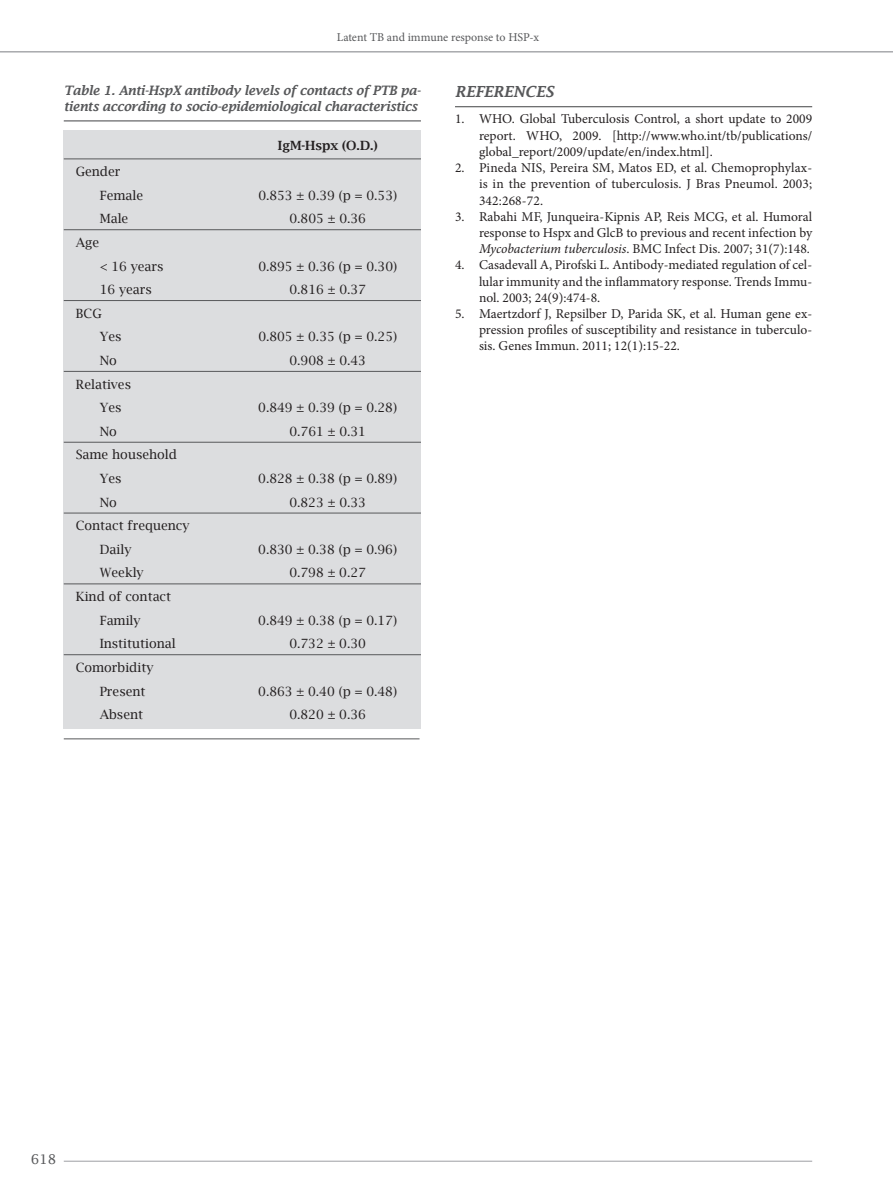
<style>
.page{position:relative;width:893px;height:1191px;background:#fff}
.page>*{position:absolute;margin:0;border:0;box-sizing:border-box;transform-origin:0 0}
.t1{font:italic 600 15px "Lucida Fax";color:#57585a}
.t2{font:13.5px/16.2px "Minion Pro";color:#231f20;text-align:justify}
.t3{font:13.5px "Lucida Fax";color:#57585a}
.t4{font:12.75px/23.5px "Lucida Bright";color:#231f20}
.t5{font:italic 600 12.75px/16.5px "Lucida Fax";letter-spacing:-.03em;color:#57585a}
.t6{font:600 12.75px "Lucida Bright";color:#231f20}
.t7{font:12px "Minion Pro";letter-spacing:-.005em;color:#57585a}
.s1{font-style:italic}
</style>
<div class="page">
<hr style="left:64px;top:1160px;width:748px;height:1px;background:#a8a9ad">
<hr style="left:0;top:51px;width:893px;height:2px;background:#a8a9ad">
<hr style="left:455px;top:106px;width:357px;height:1px;background:#57585a">
<div style="left:64px;top:130px;width:357px;height:599px;background:#dcdddf"></div>
<hr style="left:64px;top:120px;width:357px;height:1px;background:#57585a">
<hr style="left:64px;top:159px;width:357px;height:1px;background:#57585a">
<hr style="left:64px;top:229px;width:357px;height:1px;background:#57585a">
<hr style="left:64px;top:300px;width:357px;height:1px;background:#57585a">
<hr style="left:64px;top:371px;width:357px;height:1px;background:#57585a">
<hr style="left:64px;top:442px;width:357px;height:1px;background:#57585a">
<hr style="left:64px;top:513px;width:357px;height:1px;background:#57585a">
<hr style="left:64px;top:583px;width:357px;height:1px;background:#57585a">
<hr style="left:64px;top:654px;width:357px;height:1px;background:#57585a">
<hr style="left:64px;top:738px;width:356px;height:1px;background:#57585a">
<p class="t7" style="left:337px;top:29px;width:204px">Latent TB and immune response to HSP-x</p>
<p class="t5" style="left:64px;top:82px;width:359px">Table 1. Anti-HspX antibody levels of contacts of PTB pa&shy;tients according to socio-epidemiological characteristics</p>
<p class="t6" style="left:278px;top:138px;width:101px">IgM-Hspx (O.D.)</p>
<p class="t4" style="left:100px;top:160px;width:45px;text-indent:-24px">Gender<br>Female</p>
<p class="t4" style="left:258px;top:183px;width:140px">0.853 ± 0.39 (p = 0.53)</p>
<p class="t4" style="left:100px;top:207px;width:30px">Male</p>
<p class="t4" style="left:289px;top:207px;width:78px">0.805 ± 0.36</p>
<p class="t4" style="left:76px;top:230px;width:25px">Age</p>
<p class="t4" style="left:100px;top:254px;width:65px">&lt; 16 years</p>
<p class="t4" style="left:258px;top:254px;width:140px">0.895 ± 0.36 (p = 0.30)</p>
<p class="t4" style="left:100px;top:278px;width:54px">16 years</p>
<p class="t4" style="left:289px;top:278px;width:78px">0.816 ± 0.37</p>
<p class="t4" style="left:100px;top:301px;width:23px;text-indent:-24px">BCG<br>Yes</p>
<p class="t4" style="left:258px;top:325px;width:140px">0.805 ± 0.35 (p = 0.25)</p>
<p class="t4" style="left:100px;top:348px;width:19px">No</p>
<p class="t4" style="left:289px;top:348px;width:78px">0.908 ± 0.43</p>
<p class="t4" style="left:100px;top:372px;width:33px;text-indent:-24px">Relatives<br>Yes</p>
<p class="t4" style="left:258px;top:396px;width:140px">0.849 ± 0.39 (p = 0.28)</p>
<p class="t4" style="left:100px;top:419px;width:19px">No</p>
<p class="t4" style="left:289px;top:419px;width:78px">0.761 ± 0.31</p>
<p class="t4" style="left:100px;top:443px;width:79px;text-indent:-24px">Same household<br>Yes</p>
<p class="t4" style="left:258px;top:466px;width:140px">0.828 ± 0.38 (p = 0.89)</p>
<p class="t4" style="left:100px;top:490px;width:19px">No</p>
<p class="t4" style="left:289px;top:490px;width:78px">0.823 ± 0.33</p>
<p class="t4" style="left:100px;top:514px;width:91px;text-indent:-24px">Contact frequency<br>Daily</p>
<p class="t4" style="left:258px;top:537px;width:140px">0.830 ± 0.38 (p = 0.96)</p>
<p class="t4" style="left:100px;top:561px;width:45px">Weekly</p>
<p class="t4" style="left:289px;top:561px;width:78px">0.798 ± 0.27</p>
<p class="t4" style="left:76px;top:584px;width:97px;text-align:center">Kind of contact<br>Family</p>
<p class="t4" style="left:258px;top:608px;width:140px">0.849 ± 0.38 (p = 0.17)</p>
<p class="t4" style="left:100px;top:632px;width:78px">Institutional</p>
<p class="t4" style="left:289px;top:632px;width:78px">0.732 ± 0.30</p>
<p class="t4" style="left:100px;top:655px;width:55px;text-indent:-24px">Comorbidity<br>Present</p>
<p class="t4" style="left:258px;top:679px;width:140px">0.863 ± 0.40 (p = 0.48)</p>
<p class="t4" style="left:100px;top:702px;width:45px">Absent</p>
<p class="t4" style="left:289px;top:702px;width:78px">0.820 ± 0.36</p>
<p class="t1" style="left:455px;top:83px;width:100px">REFERENCES</p>
<p class="t2" style="left:479px;top:111px;width:335px;text-indent:-24px">1. WHO. Global Tuberculosis Control, a short update to 2009 report. WHO, 2009. [http://www.who.int/tb/publications/ global_report/2009/update/en/index.html].</p>
<p class="t2" style="left:479px;top:160px;width:335px;text-indent:-24px">2. Pineda NIS, Pereira SM, Matos ED, et al. Chemoprophylax&shy;is in the prevention of tuberculosis. J Bras Pneumol. 2003; 342:268-72.</p>
<p class="t2" style="left:479px;top:208px;width:335px;text-indent:-24px">3. Rabahi MF, Junqueira-Kipnis AP, Reis MCG, et al. Humoral response to Hspx and GlcB to previous and recent infection by <span class="s1">Mycobacterium tuberculosis</span>. BMC Infect Dis. 2007; 31(7):148.</p>
<p class="t2" style="left:479px;top:257px;width:335px;text-indent:-24px">4. Casadevall A, Pirofski L. Antibody-mediated regulation of cel&shy;lular immunity and the inflammatory response. Trends Immu&shy;nol. 2003; 24(9):474-8.</p>
<p class="t2" style="left:479px;top:305px;width:335px;text-indent:-24px">5. Maertzdorf J, Repsilber D, Parida SK, et al. Human gene ex&shy;pression profiles of susceptibility and resistance in tuberculo&shy;sis. Genes Immun. 2011; 12(1):15-22.</p>
<p class="t3" style="left:31px;top:1151px;width:27px">618</p>
</div>
